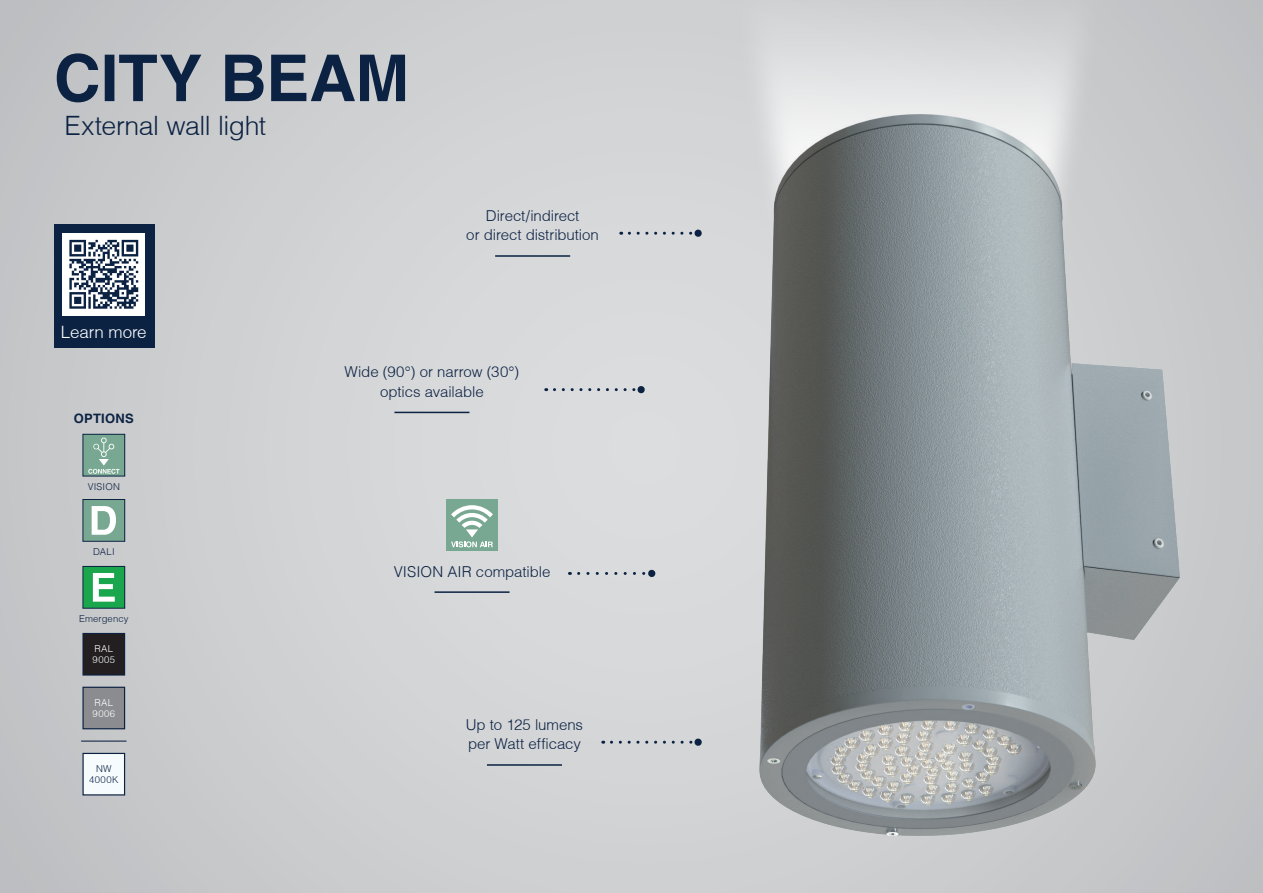
<style>
.page{position:relative;width:1263px;height:893px;background:#c7c8ca}
.page>*{position:absolute;margin:0;border:0;box-sizing:border-box;transform-origin:0 0}
.t1{font:700 64.65px "Helvetica";letter-spacing:-.005em;color:#0c2243}
.t2{font:300 26.7px "Helvetica";letter-spacing:-.02em;color:#0c2243}
.t3{font:300 16.95px "Helvetica";letter-spacing:-.005em;color:#fff}
.t4{font:300 15px/19.5px "Helvetica";letter-spacing:-.005em;color:#0c2243;text-align:center}
.t5{font:700 13.05px "Helvetica";letter-spacing:.02em;color:#0c2243}
.t6{font:300 9.45px/11.4px "Helvetica";letter-spacing:.02em;color:#0c2243;text-align:center}
.t7{font:300 9.45px "Helvetica";letter-spacing:.045em;color:#fff}
</style>
<div class="page">
<img style="left:286px;top:0;width:977px;height:893px">
<div style="left:54px;top:224px;width:101px;height:123px;background:#0c2243"></div>
<hr style="left:81px;top:741px;width:46px;height:1px;background:#0c2243">
<div style="left:83px;top:633px;width:42px;height:42px;background:#231f20"></div>
<div style="left:82px;top:633px;width:43px;height:43px;border:1px solid #0c2243"></div>
<div style="left:83px;top:499px;width:42px;height:42px;background:#78a892"></div>
<svg style="left:92px;top:506px;width:24px;height:29px"></svg>
<div style="left:82px;top:499px;width:43px;height:43px;border:1px solid #0c2243"></div>
<div style="left:83px;top:434px;width:42px;height:42px;background:#78a892"></div>
<svg style="left:88px;top:438px;width:32px;height:36px"></svg>
<div style="left:82px;top:434px;width:43px;height:42px;border:1px solid #0c2243"></div>
<div style="left:83px;top:566px;width:42px;height:42px;background:#1aa64c"></div>
<svg style="left:93px;top:573px;width:22px;height:29px"></svg>
<div style="left:82px;top:566px;width:43px;height:43px;border:1px solid #0c2243"></div>
<div style="left:82px;top:687px;width:43px;height:42px;background:#8a8c8f;border:1px solid #0c2243"></div>
<div style="left:82px;top:753px;width:43px;height:42px;background:#f6fbfe;border:1px solid #0c2243"></div>
<hr style="left:487px;top:764px;width:75px;height:2px;background:#0c2243">
<svg style="left:611px;top:738px;width:91px;height:8px"></svg>
<hr style="left:394px;top:412px;width:75px;height:1px;background:#0c2243">
<svg style="left:554px;top:385px;width:91px;height:9px"></svg>
<hr style="left:495px;top:255px;width:75px;height:2px;background:#0c2243">
<svg style="left:629px;top:229px;width:73px;height:8px"></svg>
<svg style="left:579px;top:569px;width:77px;height:8px"></svg>
<hr style="left:434px;top:591px;width:76px;height:2px;background:#0c2243">
<div style="left:446px;top:499px;width:52px;height:52px;background:#78a892"></div>
<svg style="left:451px;top:505px;width:42px;height:42px"></svg>
<div style="left:63px;top:233px;width:82px;height:82px;background:#fff"></div>
<svg style="left:69px;top:239px;width:70px;height:63px"></svg>
<svg style="left:69px;top:240px;width:69px;height:69px"></svg>
<p class="t1" style="left:54px;top:39px;width:357px">CITY BEAM</p>
<p class="t2" style="left:65px;top:108px;width:203px">External wall light</p>
<p class="t3" style="left:61px;top:321px;width:87px">Learn more</p>
<p class="t5" style="left:74px;top:410px;width:62px">OPTIONS</p>
<p class="t6" style="left:88px;top:480px;width:34px">VISION</p>
<p class="t6" style="left:93px;top:546px;width:23px">DALI</p>
<p class="t6" style="left:79px;top:612px;width:51px">Emergency</p>
<p class="t7" style="left:95px;top:642px;width:20px">RAL</p>
<p class="t7" style="left:93px;top:654px;width:24px">9005</p>
<p class="t7" style="left:95px;top:696px;width:20px">RAL</p>
<p class="t7" style="left:93px;top:708px;width:24px">9006</p>
<p class="t6" style="left:89px;top:762px;width:31px">NW<br>4000K</p>
<p class="t4" style="left:486px;top:206px;width:95px">Direct/indirect</p>
<p class="t4" style="left:466px;top:225px;width:134px">or direct distribution</p>
<p class="t4" style="left:345px;top:362px;width:176px">Wide (90°) or narrow (30°) optics available</p>
<p class="t4" style="left:394px;top:561px;width:158px">VISION AIR compatible</p>
<p class="t4" style="left:466px;top:715px;width:119px">Up to 125 lumens</p>
<p class="t4" style="left:468px;top:734px;width:114px">per Watt efficacy</p>
</div>
